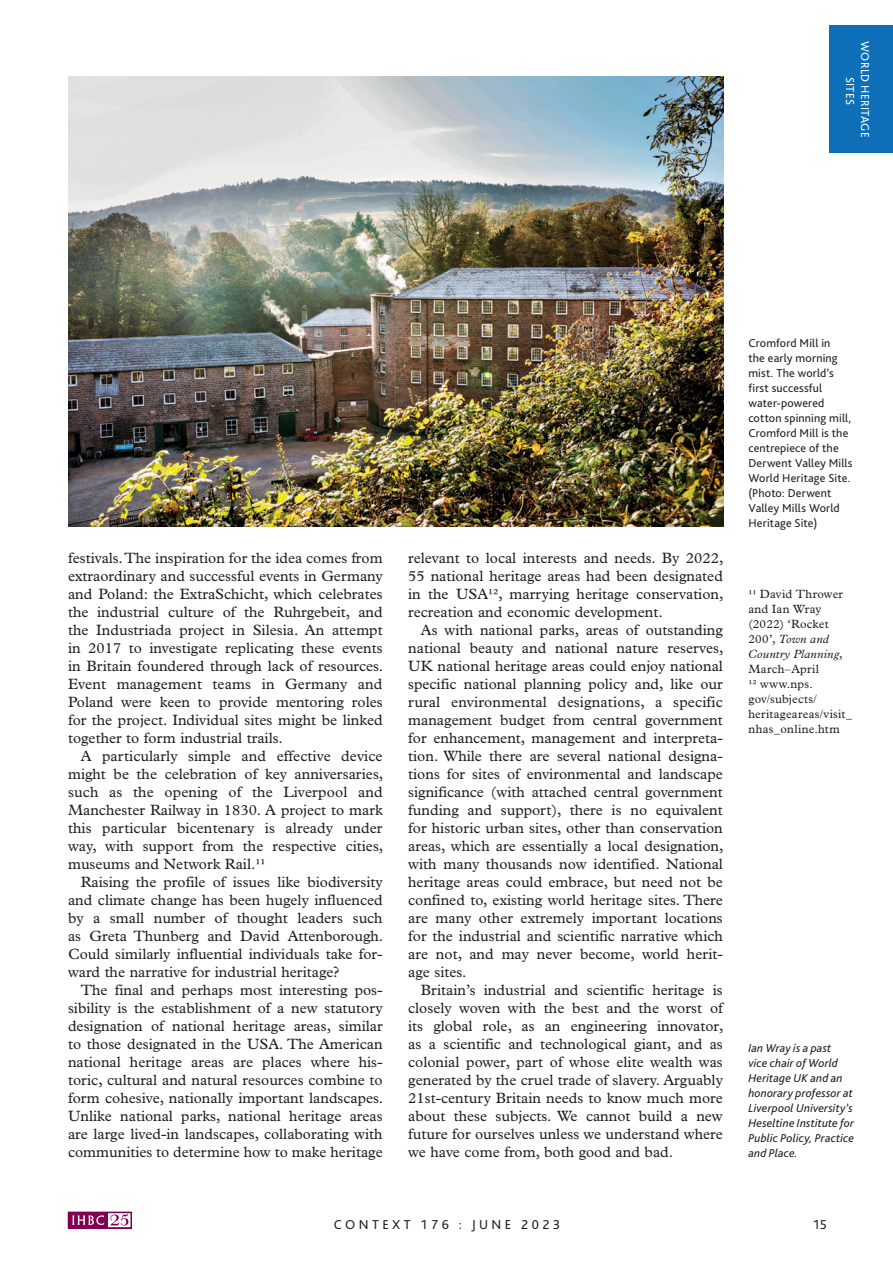
<style>
.page{position:relative;width:893px;height:1263px;background:#fff}
.page>*{position:absolute;margin:0;border:0;box-sizing:border-box;transform-origin:0 0}
.t1{font:15px/18px "Plantin MT Pro";color:#231f20;text-align:justify}
.t2{font:13.5px "Bliss Pro";letter-spacing:.25em;color:#231f20}
.t3{font:12px/15px "Bliss Pro";letter-spacing:.01em;color:#231f20}
.t4{font:italic 12px/15px "Bliss Pro";letter-spacing:.01em;color:#231f20}
.t5{font:12px/15px "Plantin MT Pro";letter-spacing:.02em;color:#231f20}
.t6{font:12px/15px "Bliss Pro";letter-spacing:.03em;color:#fff;text-align:center}
.s1{font-style:italic}
</style>
<div class="page">
<svg style="left:68px;top:1212px;width:64px;height:16px"></svg>
<div style="left:829px;top:26px;width:64px;height:127px;background:#0c6fb8"></div>
<img style="left:68px;top:76px;width:655px;height:450px">
<p class="t6" style="left:873px;top:41px;width:98px;rotate:90deg">WORLD HERITAGE<br>SITES</p>
<p class="t1" style="left:68px;top:549px;width:317px">festivals. The inspiration for the idea comes from extraordinary and successful events in Germany and Poland: the ExtraSchicht, which celebrates the industrial culture of the Ruhrgebeit, and the Industriada project in Silesia. An attempt in 2017 to investigate replicating these events in Britain foundered through lack of resources.<br>Event management teams in Germany and Poland were keen to provide mentoring roles for the project. Individual sites might be linked together to form industrial trails.</p>
<p class="t1" style="left:68px;top:747px;width:317px;text-indent:13px">A particularly simple and effective device might be the celebration of key anniversaries, such as the opening of the Liverpool and Manchester Railway in 1830. A project to mark this particular bicentenary is already under way, with support from the respective cities, museums and Network Rail.11</p>
<p class="t1" style="left:68px;top:873px;width:317px;text-indent:13px">Raising the profile of issues like biodiversity and climate change has been hugely influenced by a small number of thought leaders such as Greta Thunberg and David Attenborough.<br>Could similarly influential individuals take for&shy;ward the narrative for industrial heritage?</p>
<p class="t1" style="left:68px;top:981px;width:317px;text-indent:13px">The final and perhaps most interesting pos&shy;sibility is the establishment of a new statutory designation of national heritage areas, similar to those designated in the USA. The American national heritage areas are places where his&shy;toric, cultural and natural resources combine to form cohesive, nationally important landscapes.<br>Unlike national parks, national heritage areas are large lived-in landscapes, collaborating with communities to determine how to make heritage</p>
<p class="t1" style="left:408px;top:549px;width:317px">relevant to local interests and needs. By 2022, 55 national heritage areas had been designated in the USA1², marrying heritage conservation, recreation and economic development.</p>
<p class="t1" style="left:408px;top:621px;width:317px;text-indent:13px">As with national parks, areas of outstanding national beauty and national nature reserves, UK national heritage areas could enjoy national specific national planning policy and, like our rural environmental designations, a specific management budget from central government for enhancement, management and interpreta&shy;tion. While there are several national designa&shy;tions for sites of environmental and landscape significance (with attached central government funding and support), there is no equivalent for historic urban sites, other than conservation areas, which are essentially a local designation, with many thousands now identified. National heritage areas could embrace, but need not be confined to, existing world heritage sites. There are many other extremely important locations for the industrial and scientific narrative which are not, and may never become, world herit&shy;age sites.</p>
<p class="t1" style="left:408px;top:981px;width:317px;text-indent:13px">Britain’s industrial and scientific heritage is closely woven with the best and the worst of its global role, as an engineering innovator, as a scientific and technological giant, and as colonial power, part of whose elite wealth was generated by the cruel trade of slavery. Arguably 21st-century Britain needs to know much more about these subjects. We cannot build a new future for ourselves unless we understand where we have come from, both good and bad.</p>
<p class="t3" style="left:748px;top:335px;width:106px">Cromford Mill in<br>the early morning mist. The world’s first successful water-powered cotton spinning mill,<br>Cromford Mill is the centrepiece of the<br>Derwent Valley Mills<br>World Heritage Site. (Photo: Derwent<br>Valley Mills World<br>Heritage Site)</p>
<p class="t5" style="left:748px;top:587px;width:105px">11 David Thrower and Ian Wray (2022) ‘Rocket<br>200’, <span class="s1">Town and<br>Country Planning</span>,<br>March–April<br>1² www.nps. gov/subjects/ heritageareas/visit_ nhas_online.htm</p>
<p class="t4" style="left:748px;top:1040px;width:107px">Ian Wray is a past<br>vice chair of World<br>Heritage UK and an honorary professor at<br>Liverpool University’s<br>Heseltine Institute for<br>Public Policy, Practice and Place.</p>
<p class="t2" style="left:334px;top:1216px;width:228px">CONTEXT 176 : JUNE 2023</p>
<p class="t2" style="left:813px;top:1216px;width:16px">15</p>
</div>
